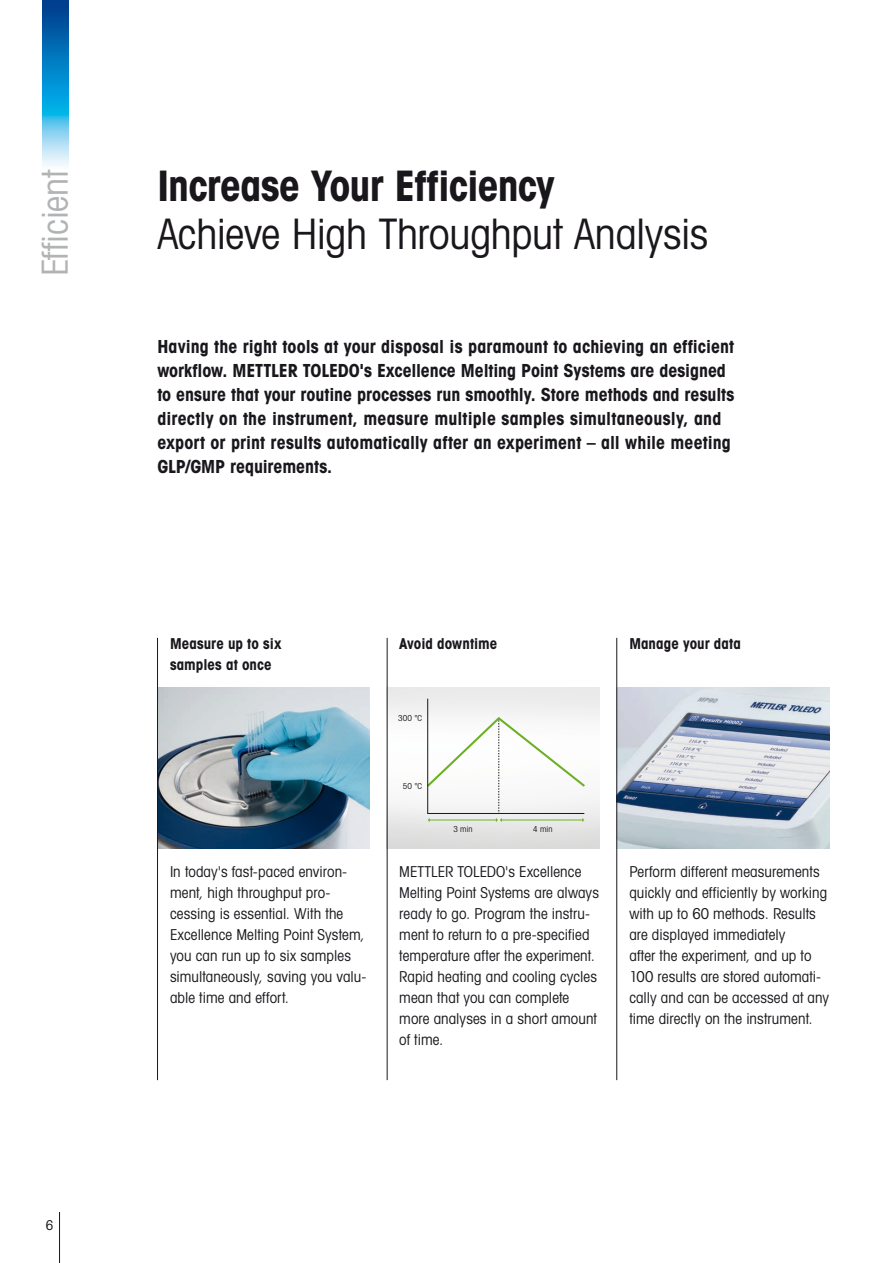
<style>
.page{position:relative;width:893px;height:1263px;background:#fff}
.page>*{position:absolute;margin:0;border:0;box-sizing:border-box;transform-origin:0 0}
.e_Titel1_28_32_Book{font:42px "Avant Gardefor MT Bk";letter-spacing:-.01em;color:#1a171c}
.e_Titel1_28_32_Book-2{font:42px "Avant Gardefor MT Bd";letter-spacing:-.02em;color:#1a171c}
.e_Banner_text_vertic{font:36px "Avant Gardefor MT Bk";letter-spacing:-.01em;color:#b1b3b4}
.e_Lead_text_12_16_Bo{font:18px/24px "Avant Gardefor MT Bd";letter-spacing:.005em;color:#1a171c}
._12_Running_Text_10{font:15px/21px "Avant Gardefor MT Bk";letter-spacing:.005em;color:#1a171c}
._11_Running_Subhead{font:15px/21px "Avant Gardefor MT Bd";letter-spacing:.005em;color:#1a171c}
.t1{font:13.5px "Avant Gardefor MT Bk";color:#1a171c}
.t2{font:condensed 8.25px "Avant Garde Com";color:#1a171c}
</style>
<div class="page">
<hr style="left:59px;top:1212px;width:1px;height:51px;background:#1a171c">
<img style="left:43px;top:0;width:25px;height:166px">
<img style="left:158px;top:687px;width:212px;height:162px">
<svg style="left:425px;top:699px;width:160px;height:123px"></svg>
<img style="left:617px;top:687px;width:212px;height:162px">
<hr style="left:157px;top:638px;width:1px;height:442px;background:#1a171c">
<hr style="left:387px;top:638px;width:1px;height:442px;background:#1a171c">
<hr style="left:616px;top:638px;width:1px;height:442px;background:#1a171c">
<p class="e_Banner_text_vertic" style="left:33px;top:276px;width:108px;rotate:-90deg">Efficient</p>
<p class="t1" style="left:46px;top:1217px;width:9px">6</p>
<p class="e_Titel1_28_32_Book-2" style="left:157px;top:158px;width:399px">Increase Your Efficiency</p>
<p class="e_Titel1_28_32_Book" style="left:157px;top:207px;width:553px">Achieve High Throughput Analysis</p>
<p class="e_Lead_text_12_16_Bo" style="left:157px;top:334px;width:579px">Having the right tools at your disposal is paramount to achieving an efficient workflow. METTLER TOLEDO's Excellence Melting Point Systems are designed to ensure that your routine processes run smoothly. Store methods and results directly on the instrument, measure multiple samples simultaneously, and export or print results automatically after an experiment – all while meeting GLP/GMP requirements.</p>
<p class="_11_Running_Subhead" style="left:170px;top:633px;width:113px">Measure up to six samples at once</p>
<p class="_12_Running_Text_10" style="left:170px;top:860px;width:198px">In today's fast-paced environ&shy;ment, high throughput pro&shy;cessing is essential. With the<br>Excellence Melting Point System, you can run up to six samples simultaneously, saving you valu&shy;able time and effort.</p>
<p class="_11_Running_Subhead" style="left:399px;top:633px;width:100px">Avoid downtime</p>
<p class="t2" style="left:398px;top:712px;width:25px">300 °C</p>
<p class="t2" style="left:403px;top:780px;width:21px">50 °C</p>
<p class="t2" style="left:453px;top:824px;width:21px">3 min</p>
<p class="t2" style="left:533px;top:824px;width:21px">4 min</p>
<p class="_12_Running_Text_10" style="left:399px;top:860px;width:201px">METTLER TOLEDO's Excellence<br>Melting Point Systems are always ready to go. Program the instru&shy;ment to return to a pre-specified temperature after the experiment.<br>Rapid heating and cooling cycles mean that you can complete more analyses in a short amount of time.</p>
<p class="_11_Running_Subhead" style="left:629px;top:633px;width:113px">Manage your data</p>
<p class="_12_Running_Text_10" style="left:629px;top:860px;width:201px">Perform different measurements quickly and efficiently by working with up to 60 methods. Results are displayed immediately<br>after the experiment, and up to<br>100 results are stored automati&shy;cally and can be accessed at any time directly on the instrument.</p>
</div>
